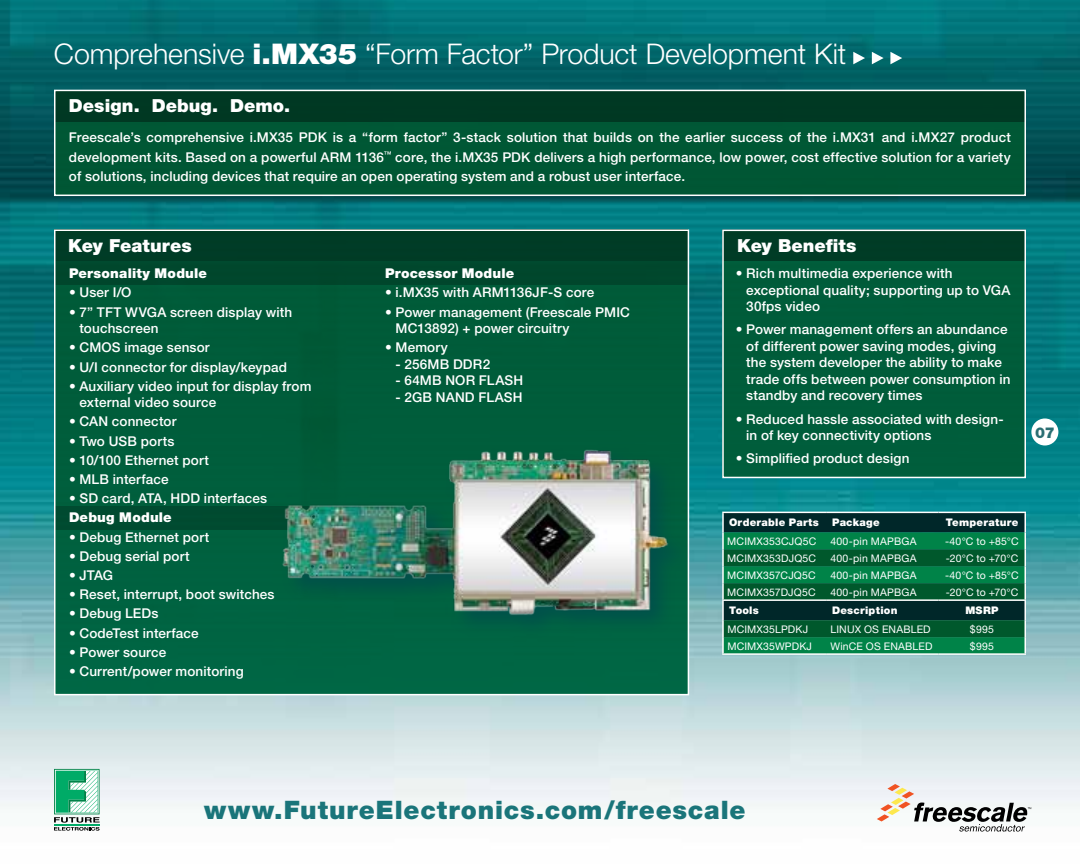
<style>
.page{position:relative;width:1080px;height:864px;background:#fff}
.page>*{position:absolute;margin:0;border:0;box-sizing:border-box;transform-origin:0 0}
.t1{font:300 28.5px "Helvetica Neue";letter-spacing:-.005em;color:#fff}
.t2{font:900 25.5px "Helvetica Neue";letter-spacing:.035em;color:#1a757a}
.t3{font:900 18px "Helvetica Neue";letter-spacing:.005em;color:#fff}
.t4{font:900 15px "Helvetica Neue";color:#2b6f73}
.t5{font:500 13.5px/16.5px "Helvetica Neue";letter-spacing:.01em;color:#fff}
.t6{font:900 13.5px "Helvetica Neue";letter-spacing:.015em;color:#fff}
.t7{font:10.5px "Helvetica Neue";letter-spacing:.015em;color:#fff}
.t8{font:900 10.5px "Helvetica Neue";letter-spacing:.025em;color:#fff}
.s1{font-weight:900}
</style>
<div class="page">
<img style="left:0;top:0;width:1080px;height:810px">
<svg style="left:877px;top:784px;width:154px;height:48px"></svg>
<svg style="left:54px;top:769px;width:46px;height:62px"></svg>
<div style="left:1031px;top:418px;width:27px;height:28px;background:#fff;border-radius:50%"></div>
<div style="left:54px;top:90px;width:972px;height:105px;background:#005734"></div>
<div style="left:54px;top:91px;width:972px;height:31px;background:#003823"></div>
<div style="left:54px;top:230px;width:634px;height:464px;background:#005d3b"></div>
<div style="left:54px;top:230px;width:634px;height:31px;background:#003c26"></div>
<div style="left:54px;top:261px;width:634px;height:23px;background:#00472c"></div>
<div style="left:54px;top:507px;width:304px;height:23px;background:#004a30"></div>
<div style="left:722px;top:230px;width:304px;height:247px;background:#005d3a"></div>
<div style="left:722px;top:230px;width:304px;height:31px;background:#003c25"></div>
<svg style="left:853px;top:52px;width:12px;height:12px"></svg>
<svg style="left:872px;top:52px;width:12px;height:12px"></svg>
<svg style="left:890px;top:52px;width:12px;height:12px"></svg>
<div style="left:54px;top:90px;width:972px;height:106px;border:2px solid #fff"></div>
<div style="left:54px;top:230px;width:635px;height:465px;border:2px solid #fff"></div>
<div style="left:722px;top:230px;width:304px;height:248px;border:2px solid #fff"></div>
<div style="left:277px;top:445px;width:412px;height:193px;background:#004b4e;opacity:.75"></div>
<img style="left:271px;top:445px;width:414px;height:186px">
<svg style="left:722px;top:512px;width:304px;height:141px;background:#075e3b"></svg>
<hr style="left:722px;top:653px;width:104px;height:2px;background:#fff">
<hr style="left:826px;top:653px;width:113px;height:2px;background:#fff">
<hr style="left:939px;top:653px;width:87px;height:2px;background:#fff">
<h1 class="t1" style="left:54px;top:37px;width:794px">Comprehensive <span class="s1">i.MX35</span> “Form Factor” Product Development Kit</h1>
<h3 class="t3" style="left:69px;top:95px;width:223px">Design. Debug. Demo.</h3>
<p class="t5" style="left:69px;top:127px;width:943px;line-height:19.5px;text-align:justify">Freescale’s comprehensive i.MX35 PDK is a “form factor” 3-stack solution that builds on the earlier success of the i.MX31 and i.MX27 product development kits. Based on a powerful ARM 1136<sup>™</sup> core, the i.MX35 PDK delivers a high performance, low power, cost effective solution for a variety of solutions, including devices that require an open operating system and a robust user interface.</p>
<h3 class="t3" style="left:68px;top:235px;width:125px">Key Features</h3>
<h3 class="t3" style="left:737px;top:235px;width:121px">Key Benefits</h3>
<p class="t5" style="left:746px;top:265px;width:266px;text-indent:-11px">• Rich multimedia experience with exceptional quality; supporting up to VGA<br>30fps video</p>
<p class="t5" style="left:746px;top:321px;width:266px;text-indent:-11px">• Power management offers an abundance of different power saving modes, giving the system developer the ability to make trade offs between power consumption in standby and recovery times</p>
<p class="t5" style="left:746px;top:411px;width:259px;text-indent:-11px">• Reduced hassle associated with design&shy;in of key connectivity options</p>
<p class="t5" style="left:736px;top:450px;width:175px">• Simplified product design</p>
<p class="t6" style="left:385px;top:265px;width:131px">Processor Module</p>
<p class="t5" style="left:385px;top:284px;width:211px">• i.MX35 with ARM1136JF-S core</p>
<p class="t5" style="left:396px;top:303px;width:236px;text-indent:-11px">• Power management (Freescale PMIC<br>MC13892) + power circuitry</p>
<p class="t5" style="left:385px;top:339px;width:64px">• Memory</p>
<p class="t5" style="left:396px;top:356px;width:96px">- 256MB DDR2</p>
<p class="t5" style="left:396px;top:372px;width:129px">- 64MB NOR FLASH</p>
<p class="t5" style="left:396px;top:389px;width:129px">- 2GB NAND FLASH</p>
<p class="t6" style="left:69px;top:265px;width:140px">Personality Module</p>
<p class="t5" style="left:69px;top:284px;width:64px">• User I/O</p>
<p class="t5" style="left:80px;top:303px;width:214px;text-indent:-11px">• 7” TFT WVGA screen display with touchscreen</p>
<p class="t5" style="left:69px;top:339px;width:142px">• CMOS image sensor</p>
<p class="t5" style="left:69px;top:358px;width:220px">• U/I connector for display/keypad</p>
<p class="t5" style="left:80px;top:378px;width:233px;text-indent:-11px">• Auxiliary video input for display from external video source</p>
<p class="t5" style="left:69px;top:413px;width:109px">• CAN connector</p>
<p class="t5" style="left:69px;top:432px;width:107px">• Two USB ports</p>
<p class="t5" style="left:69px;top:452px;width:141px">• 10/100 Ethernet port</p>
<p class="t5" style="left:69px;top:471px;width:101px">• MLB interface</p>
<p class="t5" style="left:69px;top:490px;width:200px">• SD card, ATA, HDD interfaces</p>
<p class="t6" style="left:69px;top:510px;width:104px">Debug Module</p>
<p class="t5" style="left:69px;top:528px;width:142px">• Debug Ethernet port</p>
<p class="t5" style="left:69px;top:548px;width:122px">• Debug serial port</p>
<p class="t5" style="left:69px;top:567px;width:46px">• JTAG</p>
<p class="t5" style="left:69px;top:586px;width:207px">• Reset, interrupt, boot switches</p>
<p class="t5" style="left:69px;top:605px;width:91px">• Debug LEDs</p>
<p class="t5" style="left:69px;top:624px;width:131px">• CodeTest interface</p>
<p class="t5" style="left:69px;top:644px;width:99px">• Power source</p>
<p class="t5" style="left:69px;top:663px;width:176px">• Current/power monitoring</p>
<p class="t8" style="left:729px;top:516px;width:91px">Orderable Parts</p>
<p class="t8" style="left:832px;top:516px;width:49px">Package</p>
<p class="t8" style="left:946px;top:516px;width:74px">Temperature</p>
<p class="t7" style="left:727px;top:535px;width:91px">MCIMX353CJQ5C</p>
<p class="t7" style="left:830px;top:535px;width:88px">400-pin MAPBGA</p>
<p class="t7" style="left:945px;top:535px;width:75px">-40°C to +85°C</p>
<p class="t7" style="left:727px;top:552px;width:90px">MCIMX353DJQ5C</p>
<p class="t7" style="left:830px;top:552px;width:88px">400-pin MAPBGA</p>
<p class="t7" style="left:946px;top:552px;width:74px">-20°C to +70°C</p>
<p class="t7" style="left:727px;top:569px;width:90px">MCIMX357CJQ5C</p>
<p class="t7" style="left:830px;top:569px;width:88px">400-pin MAPBGA</p>
<p class="t7" style="left:945px;top:569px;width:75px">-40°C to +85°C</p>
<p class="t7" style="left:727px;top:586px;width:90px">MCIMX357DJQ5C</p>
<p class="t7" style="left:830px;top:586px;width:88px">400-pin MAPBGA</p>
<p class="t7" style="left:946px;top:586px;width:74px">-20°C to +70°C</p>
<p class="t8" style="left:729px;top:604px;width:31px">Tools</p>
<p class="t8" style="left:832px;top:604px;width:67px">Description</p>
<p class="t8" style="left:965px;top:604px;width:35px">MSRP</p>
<p class="t7" style="left:727px;top:623px;width:82px">MCIMX35LPDKJ</p>
<p class="t7" style="left:830px;top:623px;width:102px">LINUX OS ENABLED</p>
<p class="t7" style="left:970px;top:623px;width:26px">$995</p>
<p class="t7" style="left:727px;top:640px;width:86px">MCIMX35WPDKJ</p>
<p class="t7" style="left:830px;top:640px;width:104px">WinCE OS ENABLED</p>
<p class="t7" style="left:970px;top:640px;width:26px">$995</p>
<p class="t4" style="left:1035px;top:423px;width:21px">07</p>
<h2 class="t2" style="left:204px;top:795px;width:543px">www.FutureElectronics.com/freescale</h2>
</div>
